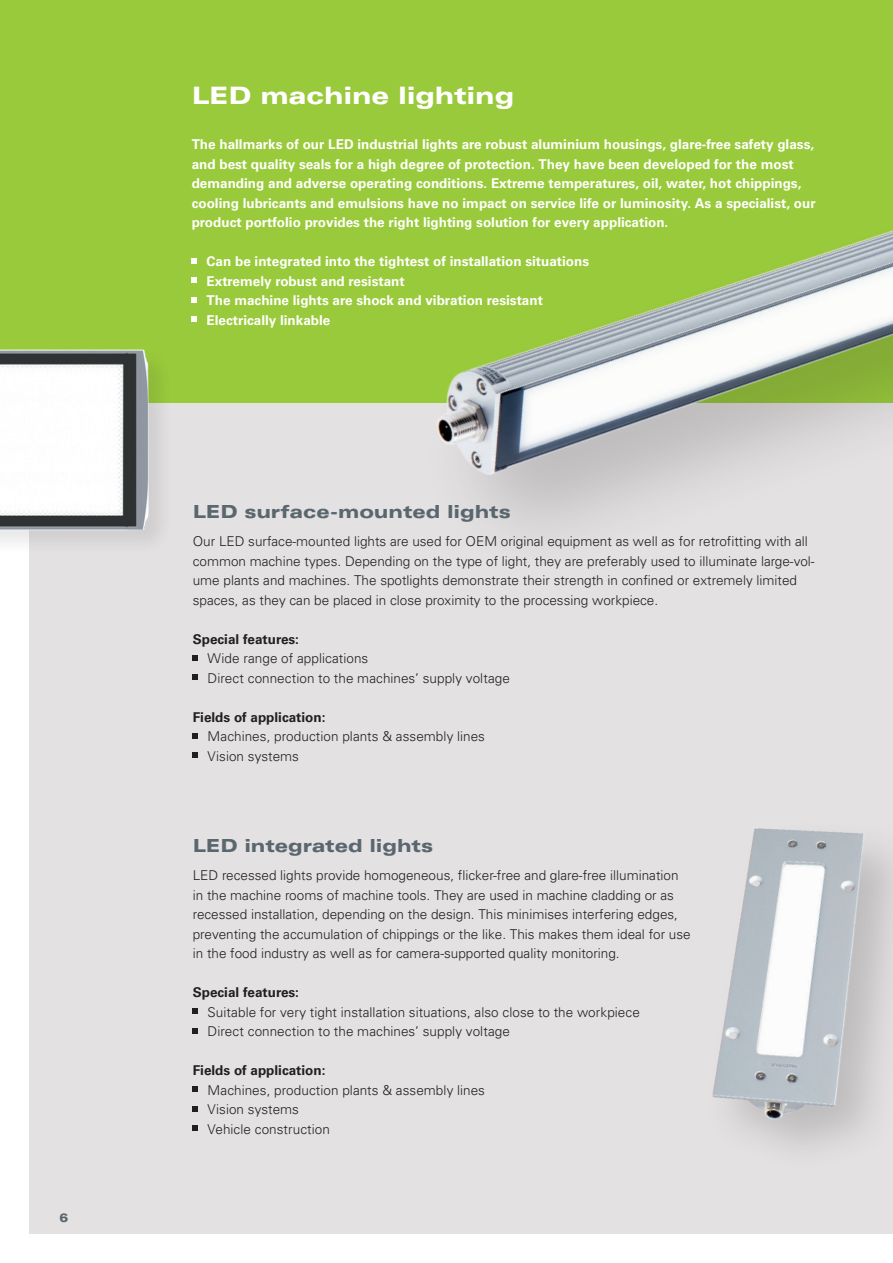
<style>
.page{position:relative;width:893px;height:1263px;background:#fff}
.page>*{position:absolute;margin:0;border:0;box-sizing:border-box;transform-origin:0 0}
.t1{font:24px "Univers LT 73 Blk Ex";letter-spacing:-.005em;color:#fff}
.t2{font:18px "Univers LT 73 Blk Ex";letter-spacing:-.005em;color:#5a676e}
.t3{font:13.5px/19.5px "Univers LT 45 Lt";color:#231f20}
.t4{font:13.5px/19.5px "Univers LT 65 Bd";color:#fff}
.t5{font:13.5px "Univers LT 65 Bd";color:#231f20}
.t6{font:12px "Univers LT 73 Blk Ex";color:#5a676e}
</style>
<div class="page">
<div style="left:30px;top:403px;width:863px;height:830px;background:#e4e1e2"></div>
<img style="left:712px;top:828px;width:181px;height:319px">
<div style="left:0;top:0;width:893px;height:403px;background:#99ca3b"></div>
<img style="left:438px;top:230px;width:455px;height:294px">
<svg style="left:193px;top:655px;width:5px;height:5px"></svg>
<svg style="left:193px;top:675px;width:5px;height:5px"></svg>
<svg style="left:193px;top:733px;width:5px;height:5px"></svg>
<svg style="left:193px;top:753px;width:5px;height:5px"></svg>
<svg style="left:193px;top:1008px;width:5px;height:6px"></svg>
<svg style="left:193px;top:1028px;width:5px;height:5px"></svg>
<svg style="left:193px;top:1086px;width:5px;height:6px"></svg>
<svg style="left:193px;top:1106px;width:5px;height:5px"></svg>
<svg style="left:193px;top:1125px;width:5px;height:6px"></svg>
<svg style="left:192px;top:258px;width:5px;height:5px"></svg>
<svg style="left:192px;top:278px;width:5px;height:5px"></svg>
<svg style="left:192px;top:297px;width:5px;height:5px"></svg>
<svg style="left:192px;top:317px;width:5px;height:5px"></svg>
<img style="left:0;top:349px;width:159px;height:225px">
<p class="t6" style="left:60px;top:1210px;width:10px">6</p>
<h1 class="t1" style="left:192px;top:82px;width:324px">LED machine lighting</h1>
<p class="t4" style="left:192px;top:135px;width:625px">The hallmarks of our LED industrial lights are robust aluminium housings, glare-free safety glass, and best quality seals for a high degree of protection. They have been developed for the most demanding and adverse operating conditions. Extreme temperatures, oil, water, hot chippings, cooling lubricants and emulsions have no impact on service life or luminosity. As a specialist, our product portfolio provides the right lighting solution for every application.</p>
<p class="t4" style="left:207px;top:252px;width:384px">Can be integrated into the tightest of installation situations Extremely robust and resistant<br>The machine lights are shock and vibration resistant Electrically linkable</p>
<h2 class="t2" style="left:193px;top:501px;width:320px">LED surface-mounted lights</h2>
<p class="t3" style="left:193px;top:532px;width:623px">Our LED surface-mounted lights are used for OEM original equipment as well as for retrofitting with all common machine types. Depending on the type of light, they are preferably used to illuminate large-vol&shy;ume plants and machines. The spotlights demonstrate their strength in confined or extremely limited spaces, as they can be placed in close proximity to the processing workpiece.</p>
<p class="t5" style="left:193px;top:631px;width:108px">Special features:</p>
<p class="t3" style="left:208px;top:649px;width:304px">Wide range of applications<br>Direct connection to the machines’ supply voltage</p>
<p class="t5" style="left:193px;top:709px;width:134px">Fields of application:</p>
<p class="t3" style="left:208px;top:727px;width:279px">Machines, production plants &amp; assembly lines<br>Vision systems</p>
<h2 class="t2" style="left:193px;top:835px;width:242px">LED integrated lights</h2>
<p class="t3" style="left:193px;top:866px;width:499px">LED recessed lights provide homogeneous, flicker-free and glare-free illumination in the machine rooms of machine tools. They are used in machine cladding or as recessed installation, depending on the design. This minimises interfering edges, preventing the accumulation of chippings or the like. This makes them ideal for use in the food industry as well as for camera-supported quality monitoring.</p>
<p class="t5" style="left:193px;top:984px;width:108px">Special features:</p>
<p class="t3" style="left:208px;top:1002px;width:434px">Suitable for very tight installation situations, also close to the workpiece<br>Direct connection to the machines’ supply voltage</p>
<p class="t5" style="left:193px;top:1062px;width:134px">Fields of application:</p>
<p class="t3" style="left:208px;top:1080px;width:279px">Machines, production plants &amp; assembly lines<br>Vision systems<br>Vehicle construction</p>
</div>
